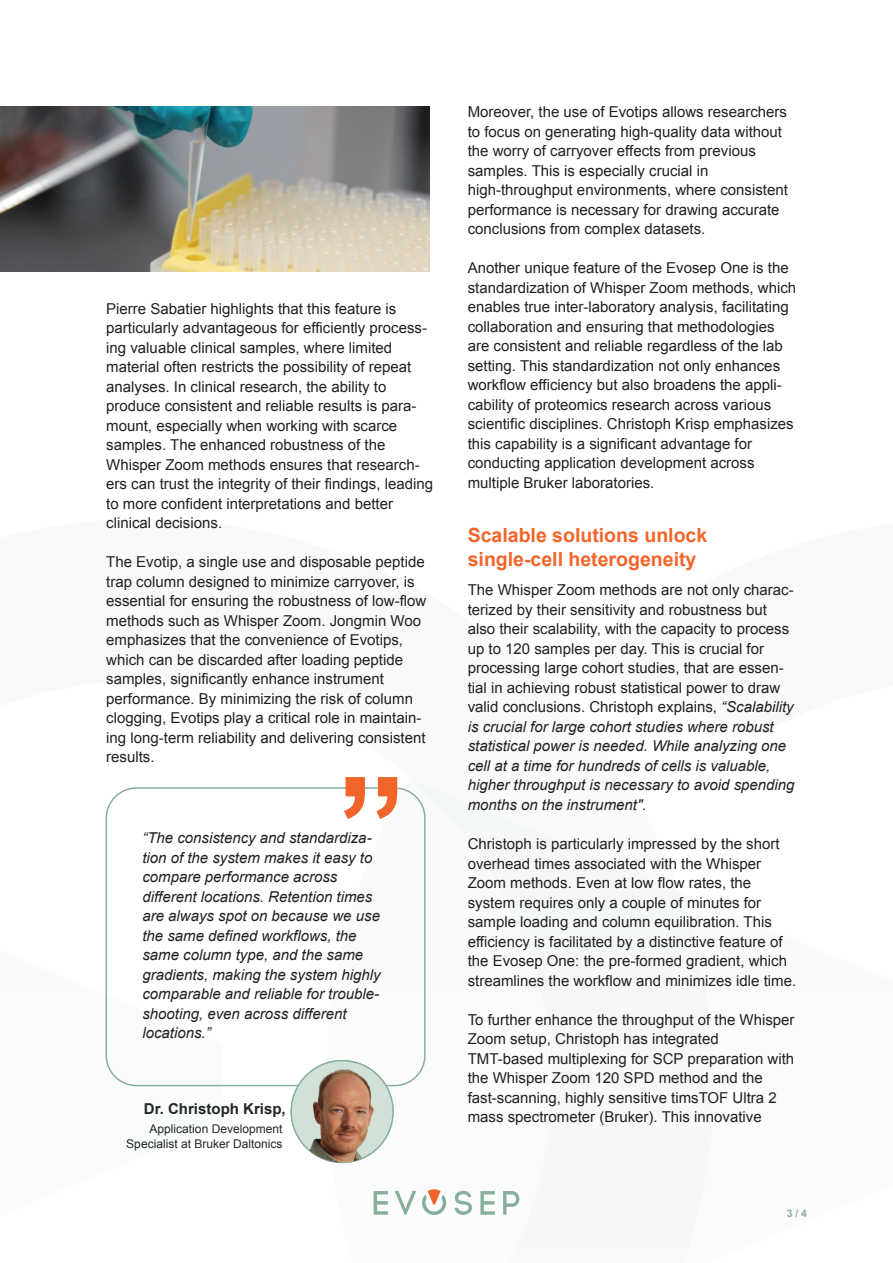
<style>
.page{position:relative;width:893px;height:1263px;background:#fff}
.page>*{position:absolute;margin:0;border:0;box-sizing:border-box;transform-origin:0 0}
.t1{font:700 19.5px/23.4px "Arial";color:#f2652a}
.t2{font:15px/19.5px "Arial";color:#231f20}
.t3{font:italic 15px/19.5px "Arial";color:#231f20}
.t4{font:700 15px "Arial";color:#222721}
.t5{font:12px/14.4px "Arial";color:#222721;text-align:right}
.t6{font:700 10.5px "Arial";color:#87af9a}
.s1{font-style:italic}
</style>
<div class="page">
<svg style="left:326px;top:778px;width:257px;height:437px"></svg>
<svg style="left:583px;top:852px;width:115px;height:102px"></svg>
<svg style="left:374px;top:1191px;width:14px;height:24px"></svg>
<svg style="left:455px;top:1191px;width:17px;height:24px"></svg>
<svg style="left:480px;top:1191px;width:15px;height:24px"></svg>
<svg style="left:395px;top:1191px;width:21px;height:24px"></svg>
<svg style="left:503px;top:1191px;width:16px;height:24px"></svg>
<svg style="left:422px;top:1189px;width:24px;height:26px"></svg>
<div style="left:106px;top:787px;width:320px;height:299px;border:2px solid #87af9a;border-radius:30px"></div>
<svg style="left:344px;top:777px;width:53px;height:42px"></svg>
<div style="left:291px;top:1061px;width:102px;height:101px;background:#d2e1d8;border-radius:50%"></div>
<img style="left:303px;top:1069px;width:71px;height:93px">
<img style="left:0;top:106px;width:429px;height:165px">
<p class="t2" style="left:106px;top:299px;width:328px">Pierre Sabatier highlights that this feature is particularly advantageous for efficiently process&shy;ing valuable clinical samples, where limited material often restricts the possibility of repeat analyses. In clinical research, the ability to produce consistent and reliable results is para&shy;mount, especially when working with scarce samples. The enhanced robustness of the Whisper Zoom methods ensures that research&shy;ers can trust the integrity of their findings, leading to more confident interpretations and better clinical decisions.</p>
<p class="t2" style="left:106px;top:552px;width:322px">The Evotip, a single use and disposable peptide trap column designed to minimize carryover, is essential for ensuring the robustness of low-flow methods such as Whisper Zoom. Jongmin Woo emphasizes that the convenience of Evotips, which can be discarded after loading peptide samples, significantly enhance instrument performance. By minimizing the risk of column clogging, Evotips play a critical role in maintain&shy;ing long-term reliability and delivering consistent results.</p>
<p class="t3" style="left:142px;top:828px;width:240px">“The consistency and standardiza&shy;tion of the system makes it easy to compare performance across different locations. Retention times are always spot on because we use the same defined workflows, the same column type, and the same gradients, making the system highly comparable and reliable for trouble&shy;shooting, even across different locations.”</p>
<p class="t4" style="left:144px;top:1099px;width:143px">Dr. Christoph Krisp,</p>
<p class="t5" style="left:126px;top:1122px;width:158px">Application Development<br>Specialist at Bruker Daltonics</p>
<p class="t2" style="left:468px;top:102px;width:322px">Moreover, the use of Evotips allows researchers to focus on generating high-quality data without the worry of carryover effects from previous samples. This is especially crucial in high-throughput environments, where consistent performance is necessary for drawing accurate conclusions from complex datasets.</p>
<p class="t2" style="left:468px;top:258px;width:330px">Another unique feature of the Evosep One is the standardization of Whisper Zoom methods, which enables true inter-laboratory analysis, facilitating collaboration and ensuring that methodologies are consistent and reliable regardless of the lab setting. This standardization not only enhances workflow efficiency but also broadens the appli&shy;cability of proteomics research across various scientific disciplines. Christoph Krisp emphasizes this capability is a significant advantage for conducting application development across multiple Bruker laboratories.</p>
<h1 class="t1" style="left:468px;top:524px;width:241px">Scalable solutions unlock single-cell heterogeneity</h1>
<p class="t2" style="left:468px;top:581px;width:328px">The Whisper Zoom methods are not only charac&shy;terized by their sensitivity and robustness but also their scalability, with the capacity to process up to 120 samples per day. This is crucial for processing large cohort studies, that are essen&shy;tial in achieving robust statistical power to draw valid conclusions. Christoph explains, <span class="s1">“Scalability is crucial for large cohort studies where robust statistical power is needed. While analyzing one cell at a time for hundreds of cells is valuable, higher throughput is necessary to avoid spending months on the instrument".</span></p>
<p class="t2" style="left:468px;top:834px;width:330px">Christoph is particularly impressed by the short overhead times associated with the Whisper Zoom methods. Even at low flow rates, the system requires only a couple of minutes for sample loading and column equilibration. This efficiency is facilitated by a distinctive feature of the Evosep One: the pre-formed gradient, which streamlines the workflow and minimizes idle time.</p>
<p class="t2" style="left:468px;top:1010px;width:328px">To further enhance the throughput of the Whisper Zoom setup, Christoph has integrated TMT-based multiplexing for SCP preparation with the Whisper Zoom 120 SPD method and the fast-scanning, highly sensitive timsTOF Ultra 2 mass spectrometer (Bruker). This innovative</p>
<p class="t6" style="left:787px;top:1206px;width:22px">3 / 4</p>
</div>
